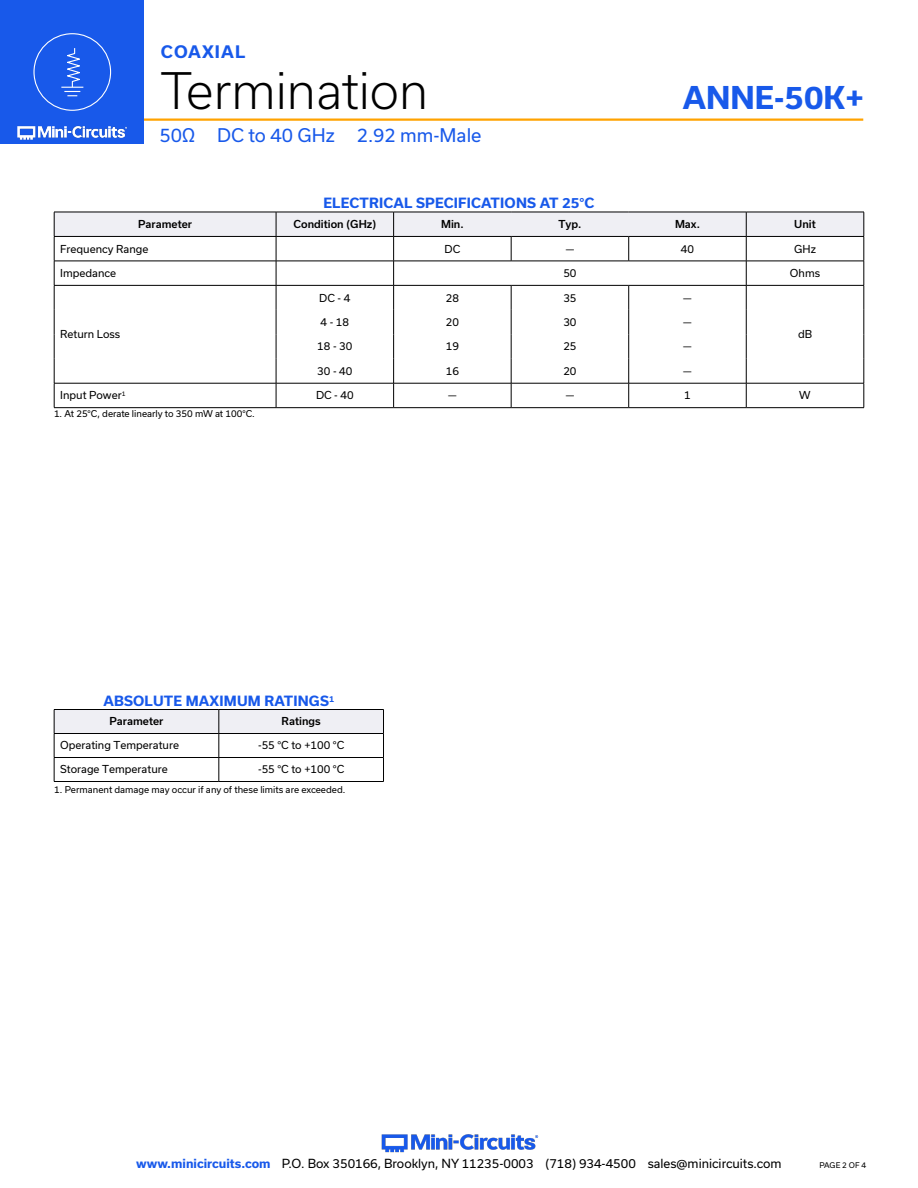
<style>
.page{position:relative;width:918px;height:1188px;background:#fff}
.page>*{position:absolute;margin:0;border:0;box-sizing:border-box;transform-origin:0 0}
.t1{font:300 48px "Usual";color:#000}
.t2{font:700 30px "Usual";color:#1859ea}
.t3{font:18px "Usual";color:#1859ea}
.t4{font:700 16.5px "Usual";letter-spacing:.065em;color:#1859ea}
.Blue_Headers{font:700 13.5px "Usual";letter-spacing:.015em;color:#1859ea}
.t5{font:12px "Usual";color:#000}
.Table_Body_Center{font:10.5px "Usual";color:#000}
.Table_Body_Left_Justified{font:10.5px "Usual";color:#000}
.Table_Header_Center{font:500 10.5px "Usual";color:#000}
.Notes{font:9px "Usual";color:#000}
.t6{font:7.5px "Usual";color:#000}
.s1{font-weight:700;color:#1859ea}
</style>
<div class="page">
<img style="left:381px;top:1134px;width:158px;height:19px">
<hr style="left:130px;top:118px;width:733px;height:3px;background:#ffa300">
<div style="left:0;top:0;width:144px;height:144px;background:#1859ea"></div>
<img style="left:17px;top:120px;width:128px;height:20px">
<div style="left:33px;top:33px;width:78px;height:78px;border:1px solid #fff;border-radius:50%"></div>
<svg style="left:61px;top:48px;width:23px;height:48px"></svg>
<hr style="left:276px;top:407px;width:118px;height:1px;background:#000">
<hr style="left:394px;top:407px;width:117px;height:1px;background:#000">
<hr style="left:511px;top:407px;width:118px;height:1px;background:#000">
<hr style="left:629px;top:407px;width:117px;height:1px;background:#000">
<hr style="left:746px;top:407px;width:118px;height:1px;background:#000">
<hr style="left:54px;top:407px;width:222px;height:1px;background:#000">
<svg style="left:54px;top:212px;width:811px;height:195px"></svg>
<hr style="left:54px;top:781px;width:165px;height:1px;background:#000">
<hr style="left:219px;top:781px;width:165px;height:1px;background:#000">
<hr style="left:54px;top:709px;width:165px;height:1px;background:#000">
<hr style="left:219px;top:709px;width:165px;height:1px;background:#000">
<svg style="left:54px;top:710px;width:330px;height:71px"></svg>
<h3 class="t4" style="left:161px;top:42px;width:86px">COAXIAL</h3>
<h1 class="t1" style="left:161px;top:63px;width:269px">Termination</h1>
<h3 class="t3" style="left:159px;top:125px;width:324px">50Ω DC to 40 GHz 2.92 mm-Male</h3>
<p class="Blue_Headers" style="left:323px;top:195px;width:273px">ELECTRICAL SPECIFICATIONS AT 25°C</p>
<h2 class="t2" style="left:683px;top:80px;width:183px">ANNE-50K+</h2>
<p class="Table_Header_Center" style="left:138px;top:218px;width:56px">Parameter</p>
<p class="Table_Header_Center" style="left:294px;top:218px;width:84px">Condition (GHz)</p>
<p class="Table_Header_Center" style="left:441px;top:218px;width:24px">Min.</p>
<p class="Table_Header_Center" style="left:558px;top:218px;width:25px">Typ.</p>
<p class="Table_Header_Center" style="left:675px;top:218px;width:26px">Max.</p>
<p class="Table_Header_Center" style="left:794px;top:218px;width:23px">Unit</p>
<p class="Table_Body_Left_Justified" style="left:60px;top:243px;width:90px">Frequency Range</p>
<p class="Table_Body_Center" style="left:445px;top:243px;width:17px">DC</p>
<p class="Table_Body_Center" style="left:566px;top:243px;width:10px">—</p>
<p class="Table_Body_Center" style="left:681px;top:243px;width:15px">40</p>
<p class="Table_Body_Center" style="left:794px;top:243px;width:23px">GHz</p>
<p class="Table_Body_Left_Justified" style="left:60px;top:267px;width:58px">Impedance</p>
<p class="Table_Body_Center" style="left:563px;top:267px;width:15px">50</p>
<p class="Table_Body_Center" style="left:790px;top:267px;width:32px">Ohms</p>
<p class="Table_Body_Left_Justified" style="left:60px;top:328px;width:62px">Return Loss</p>
<p class="Table_Body_Center" style="left:319px;top:292px;width:33px">DC - 4</p>
<p class="Table_Body_Center" style="left:446px;top:292px;width:15px">28</p>
<p class="Table_Body_Center" style="left:563px;top:292px;width:15px">35</p>
<p class="Table_Body_Center" style="left:683px;top:292px;width:10px">—</p>
<p class="Table_Body_Center" style="left:321px;top:316px;width:30px">4 - 18</p>
<p class="Table_Body_Center" style="left:446px;top:316px;width:15px">20</p>
<p class="Table_Body_Center" style="left:563px;top:316px;width:15px">30</p>
<p class="Table_Body_Center" style="left:683px;top:316px;width:10px">—</p>
<p class="Table_Body_Center" style="left:317px;top:340px;width:37px">18 - 30</p>
<p class="Table_Body_Center" style="left:446px;top:340px;width:15px">19</p>
<p class="Table_Body_Center" style="left:563px;top:340px;width:15px">25</p>
<p class="Table_Body_Center" style="left:683px;top:340px;width:10px">—</p>
<p class="Table_Body_Center" style="left:317px;top:365px;width:37px">30 - 40</p>
<p class="Table_Body_Center" style="left:446px;top:365px;width:15px">16</p>
<p class="Table_Body_Center" style="left:563px;top:365px;width:15px">20</p>
<p class="Table_Body_Center" style="left:683px;top:365px;width:10px">—</p>
<p class="Table_Body_Center" style="left:798px;top:328px;width:16px">dB</p>
<p class="Table_Body_Left_Justified" style="left:60px;top:389px;width:67px">Input Power<sup>1</sup></p>
<p class="Table_Body_Center" style="left:316px;top:389px;width:39px">DC - 40</p>
<p class="Table_Body_Center" style="left:448px;top:389px;width:10px">—</p>
<p class="Table_Body_Center" style="left:566px;top:389px;width:10px">—</p>
<p class="Table_Body_Center" style="left:684px;top:389px;width:8px">1</p>
<p class="Table_Body_Center" style="left:799px;top:389px;width:13px">W</p>
<p class="Notes" style="left:54px;top:409px;width:202px">1. At 25°C, derate linearly to 350 mW at 100°C.</p>
<p class="Blue_Headers" style="left:103px;top:693px;width:232px">ABSOLUTE MAXIMUM RATINGS<sup>1</sup></p>
<p class="Table_Header_Center" style="left:109px;top:715px;width:56px">Parameter</p>
<p class="Table_Header_Center" style="left:282px;top:715px;width:41px">Ratings</p>
<p class="Table_Body_Left_Justified" style="left:60px;top:739px;width:120px">Operating Temperature</p>
<p class="Table_Body_Center" style="left:258px;top:739px;width:88px">-55 °C to +100 °C</p>
<p class="Table_Body_Left_Justified" style="left:60px;top:763px;width:109px">Storage Temperature</p>
<p class="Table_Body_Center" style="left:258px;top:763px;width:88px">-55 °C to +100 °C</p>
<p class="Notes" style="left:54px;top:784px;width:293px">1. Permanent damage may occur if any of these limits are exceeded.</p>
<h3 class="t5" style="left:136px;top:1157px;width:647px"><span class="s1">www.minicircuits.com</span> P.O. Box 350166, Brooklyn, NY 11235-0003 (718) 934-4500 sales@minicircuits.com</h3>
<p class="t6" style="left:819px;top:1161px;width:48px">PAGE 2 OF 4</p>
</div>
